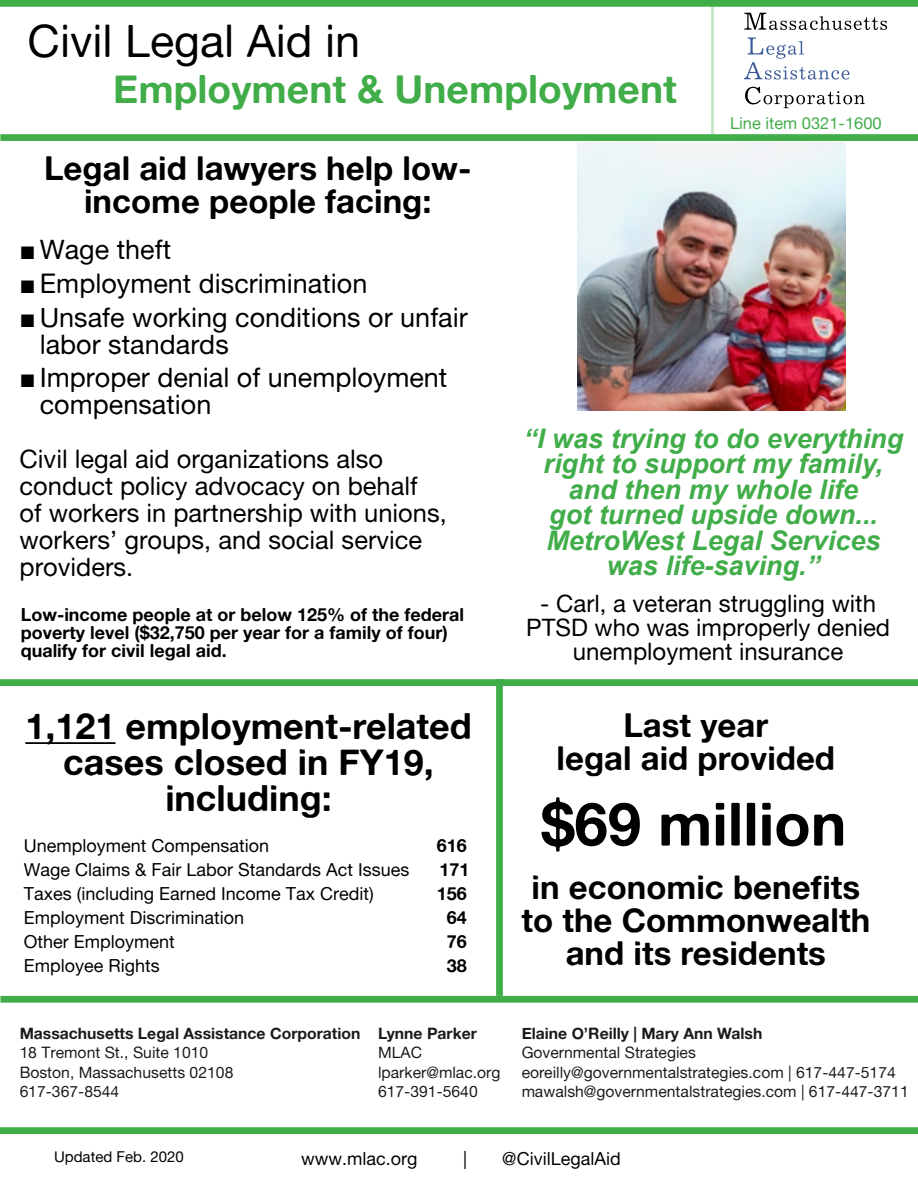
<style>
.page{position:relative;width:918px;height:1188px;background:#fff}
.page>*{position:absolute;margin:0;border:0;box-sizing:border-box;transform-origin:0 0}
.t1{font:60px "Alte Haas Grotesk Bold";color:#000}
.t2{font:45px "Alte Haas Grotesk";color:#000}
.t3{font:39px "Alte Haas Grotesk Bold";color:#41ad49}
.t4{font:36px/36px "Alte Haas Grotesk Bold";color:#000;text-align:center}
.t5{font:33px/33px "Alte Haas Grotesk Bold";color:#000;text-align:center}
.t6{font:italic 700 27px/25.5px "Arial";color:#41ad49;text-align:center}
.t7{font:27px/27px "Alte Haas Grotesk";color:#000}
.t8{font:25.5px/27px "Alte Haas Grotesk";color:#000}
.t9{font:24px/24px "Alte Haas Grotesk";color:#000;text-align:center}
.t10{font:18px "Alte Haas Grotesk";color:#000}
.t11{font:18px/18px "Alte Haas Grotesk Bold";color:#000}
.t12{font:16.5px "Alte Haas Grotesk";color:#41ad49}
.t13{font:15.75px/19.5px "Alte Haas Grotesk";color:#000}
.t14{font:15.75px "Alte Haas Grotesk Bold";color:#000}
.t15{font:15px "Alte Haas Grotesk";color:#000}
.s1{font-family:"Arial"}
</style>
<div class="page">
<div style="left:0;top:134px;width:918px;height:7px;background:#41ad49"></div>
<div style="left:0;top:0;width:918px;height:7px;background:#41ad49"></div>
<hr style="left:711px;top:6px;width:2px;height:128px;background:#41ad49">
<img style="left:744px;top:13px;width:134px;height:17px">
<img style="left:747px;top:38px;width:57px;height:21px">
<img style="left:744px;top:62px;width:106px;height:18px">
<img style="left:745px;top:87px;width:120px;height:17px">
<div style="left:0;top:996px;width:918px;height:7px;background:#41ad49"></div>
<div style="left:0;top:679px;width:918px;height:7px;background:#41ad49"></div>
<div style="left:496px;top:679px;width:7px;height:317px;background:#41ad49"></div>
<div style="left:0;top:1127px;width:918px;height:7px;background:#41ad49"></div>
<hr style="left:25px;top:742px;width:90px;height:2px;background:#000">
<img style="left:577px;top:142px;width:268px;height:268px">
<h2 class="t2" style="left:28px;top:14px;width:334px">Civil Legal Aid in</h2>
<h3 class="t3" style="left:113px;top:65px;width:565px">Employment &amp; Unemployment</h3>
<h3 class="t5" style="left:44px;top:152px;width:429px">Legal aid lawyers help low&shy;income people facing:</h3>
<h3 class="t7" style="left:20px;top:236px;width:153px"><span class="s1">■</span>Wage theft</h3>
<h3 class="t7" style="left:20px;top:269px;width:349px"><span class="s1">■</span>Employment discrimination</h3>
<h3 class="t7" style="left:40px;top:303px;width:430px;text-indent:-20px"><span class="s1">■</span> Unsafe working conditions or unfair labor standards</h3>
<h3 class="t7" style="left:40px;top:364px;width:409px;text-indent:-20px"><span class="s1">■</span>Improper denial of unemployment compensation</h3>
<p class="t12" style="left:730px;top:113px;width:153px">Line item 0321-1600</p>
<h3 class="t8" style="left:20px;top:446px;width:429px">Civil legal aid organizations also conduct policy advocacy on behalf<br>of workers in partnership with unions, workers’ groups, and social service providers.</h3>
<p class="t11" style="left:21px;top:605px;width:445px">Low-income people at or below 125% of the federal poverty level ($32,750 per year for a family of four) qualify for civil legal aid.</p>
<h3 class="t4" style="left:25px;top:708px;width:448px">1,121 employment-related cases closed in FY19, including:</h3>
<p class="t10" style="left:24px;top:835px;width:247px">Unemployment Compensation</p>
<p class="t11" style="left:437px;top:836px;width:32px">616</p>
<p class="t10" style="left:24px;top:859px;width:387px">Wage Claims &amp; Fair Labor Standards Act Issues</p>
<p class="t11" style="left:440px;top:860px;width:32px">171</p>
<p class="t10" style="left:24px;top:883px;width:352px">Taxes (including Earned Income Tax Credit)</p>
<p class="t11" style="left:437px;top:884px;width:32px">156</p>
<p class="t10" style="left:24px;top:907px;width:222px">Employment Discrimination</p>
<p class="t11" style="left:447px;top:908px;width:22px">64</p>
<p class="t10" style="left:24px;top:931px;width:153px">Other Employment</p>
<p class="t11" style="left:447px;top:932px;width:22px">76</p>
<p class="t10" style="left:24px;top:955px;width:138px">Employee Rights</p>
<p class="t11" style="left:447px;top:956px;width:22px">38</p>
<p class="t14" style="left:20px;top:1024px;width:342px">Massachusetts Legal Assistance Corporation</p>
<p class="t13" style="left:20px;top:1043px;width:215px">18 Tremont St., Suite 1010<br>Boston, Massachusetts 02108<br>617-367-8544</p>
<p class="t14" style="left:378px;top:1024px;width:100px">Lynne Parker</p>
<p class="t13" style="left:378px;top:1043px;width:124px">MLAC lparker@mlac.org<br>617-391-5640</p>
<h3 class="t6" style="left:524px;top:426px;width:381px">“I was trying to do everything right to support my family, and then my whole life<br>got turned upside down...<br>MetroWest Legal Services was life-saving.”</h3>
<h3 class="t9" style="left:526px;top:591px;width:366px">- Carl, a veteran struggling with<br>PTSD who was improperly denied unemployment insurance</h3>
<h3 class="t5" style="left:557px;top:708px;width:280px">Last year<br>legal aid provided</h3>
<h1 class="t1" style="left:541px;top:787px;width:307px">$69 million</h1>
<h3 class="t5" style="left:521px;top:870px;width:350px">in economic benefits to the Commonwealth and its residents</h3>
<p class="t14" style="left:522px;top:1024px;width:242px">Elaine O’Reilly | Mary Ann Walsh</p>
<p class="t13" style="left:522px;top:1043px;width:389px">Governmental Strategies eoreilly@governmentalstrategies.com | 617-447-5174 mawalsh@governmentalstrategies.com | 617-447-3711</p>
<p class="t15" style="left:54px;top:1148px;width:131px">Updated Feb. 2020</p>
<p class="t10" style="left:301px;top:1148px;width:118px">www.mlac.org</p>
<p class="t10" style="left:463px;top:1148px;width:5px">|</p>
<p class="t10" style="left:502px;top:1148px;width:120px">@CivilLegalAid</p>
</div>
